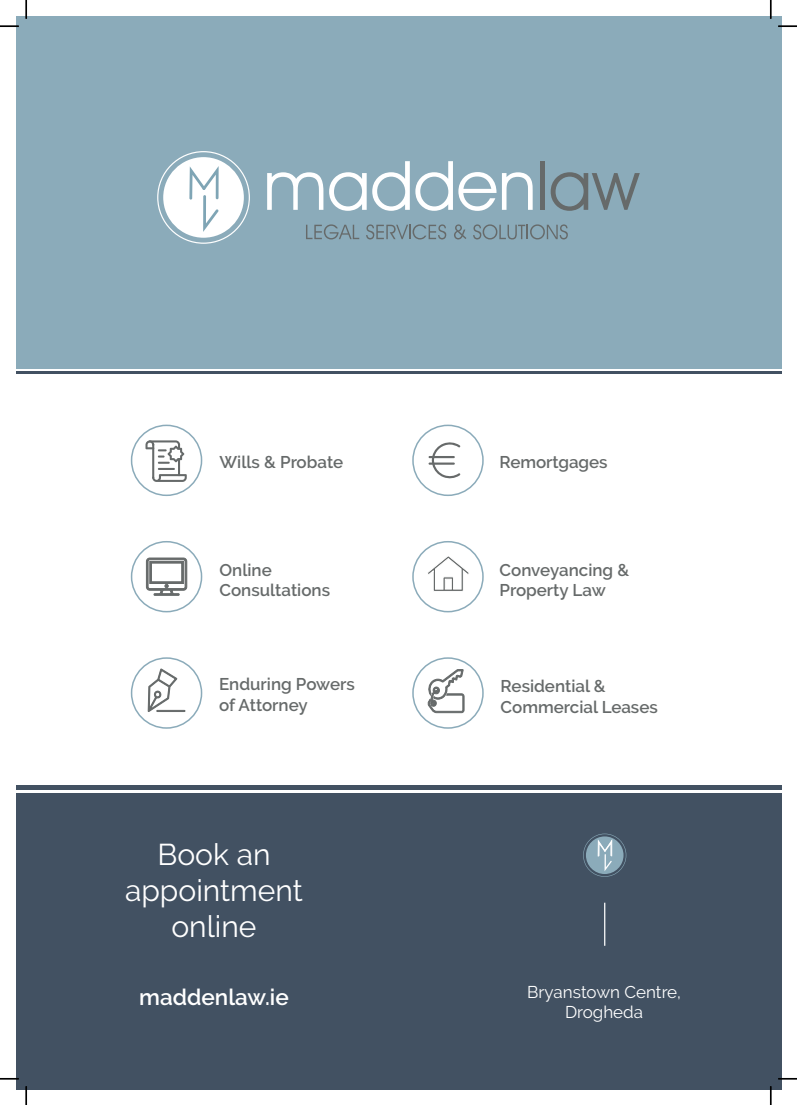
<style>
.page{position:relative;width:797px;height:1105px;background:#fff}
.page>*{position:absolute;margin:0;border:0;box-sizing:border-box;transform-origin:0 0}
.t1{font:30px/36px "Raleway";color:#fff;text-align:center}
.t2{font:600 22.5px "Raleway";color:#fff}
.t3{font:600 17px/20.4px "Raleway";color:#666a6a}
.t4{font:17px/20.4px "Raleway";color:#fff;text-align:center}
</style>
<div class="page">
<div style="left:16px;top:785px;width:765px;height:304px;background:#425162"></div>
<div style="left:16px;top:16px;width:765px;height:353px;background:#8babba"></div>
<hr style="left:16px;top:371px;width:765px;height:2px;background:#425162">
<hr style="left:16px;top:790px;width:765px;height:2px;background:#fff">
<svg style="left:306px;top:224px;width:53px;height:15px"></svg>
<svg style="left:366px;top:224px;width:80px;height:15px"></svg>
<svg style="left:454px;top:224px;width:12px;height:15px"></svg>
<svg style="left:473px;top:224px;width:95px;height:15px"></svg>
<svg style="left:267px;top:172px;width:56px;height:38px"></svg>
<svg style="left:329px;top:172px;width:37px;height:39px"></svg>
<svg style="left:372px;top:161px;width:124px;height:50px"></svg>
<svg style="left:502px;top:172px;width:30px;height:38px"></svg>
<div style="left:540px;top:161px;width:5px;height:49px;background:#666a6a"></div>
<svg style="left:550px;top:172px;width:89px;height:39px"></svg>
<svg style="left:157px;top:151px;width:93px;height:93px"></svg>
<div style="left:131px;top:425px;width:71px;height:71px;border:2px solid #8babba;border-radius:50%"></div>
<svg style="left:145px;top:440px;width:42px;height:42px"></svg>
<div style="left:412px;top:657px;width:71px;height:72px;border:2px solid #8babba;border-radius:50%"></div>
<svg style="left:427px;top:669px;width:37px;height:44px"></svg>
<div style="left:412px;top:425px;width:71px;height:71px;border:2px solid #8babba;border-radius:50%"></div>
<div style="left:412px;top:541px;width:71px;height:71px;border:2px solid #8babba;border-radius:50%"></div>
<svg style="left:428px;top:556px;width:41px;height:35px"></svg>
<div style="left:131px;top:541px;width:71px;height:71px;border:2px solid #8babba;border-radius:50%"></div>
<svg style="left:146px;top:558px;width:41px;height:37px"></svg>
<div style="left:131px;top:657px;width:71px;height:72px;border:2px solid #8babba;border-radius:50%"></div>
<svg style="left:148px;top:657px;width:38px;height:55px"></svg>
<hr style="left:604px;top:903px;width:1px;height:43px;background:#fff">
<svg style="left:583px;top:834px;width:43px;height:43px"></svg>
<svg style="left:0;top:25px;width:19px;height:2px"></svg>
<svg style="left:778px;top:25px;width:19px;height:2px"></svg>
<svg style="left:0;top:1078px;width:19px;height:1px"></svg>
<svg style="left:778px;top:1078px;width:19px;height:1px"></svg>
<svg style="left:25px;top:0;width:2px;height:19px"></svg>
<svg style="left:25px;top:1086px;width:2px;height:19px"></svg>
<svg style="left:770px;top:0;width:1px;height:19px"></svg>
<svg style="left:770px;top:1086px;width:1px;height:19px"></svg>
<svg style="left:428px;top:442px;width:32px;height:37px"></svg>
<p class="t3" style="left:219px;top:454px;width:125px">Wills &amp; Probate</p>
<p class="t3" style="left:499px;top:454px;width:109px">Remortgages</p>
<p class="t3" style="left:219px;top:561px;width:112px">Online<br>Consultations</p>
<p class="t3" style="left:499px;top:561px;width:131px">Conveyancing &amp;<br>Property Law</p>
<p class="t3" style="left:219px;top:676px;width:137px">Enduring Powers of Attorney</p>
<p class="t3" style="left:500px;top:678px;width:159px">Residential &amp;<br>Commercial Leases</p>
<h1 class="t1" style="left:125px;top:839px;width:179px">Book an appointment online</h1>
<h2 class="t2" style="left:139px;top:988px;width:151px">maddenlaw.ie</h2>
<p class="t4" style="left:527px;top:983px;width:155px">Bryanstown Centre,<br>Drogheda</p>
</div>
